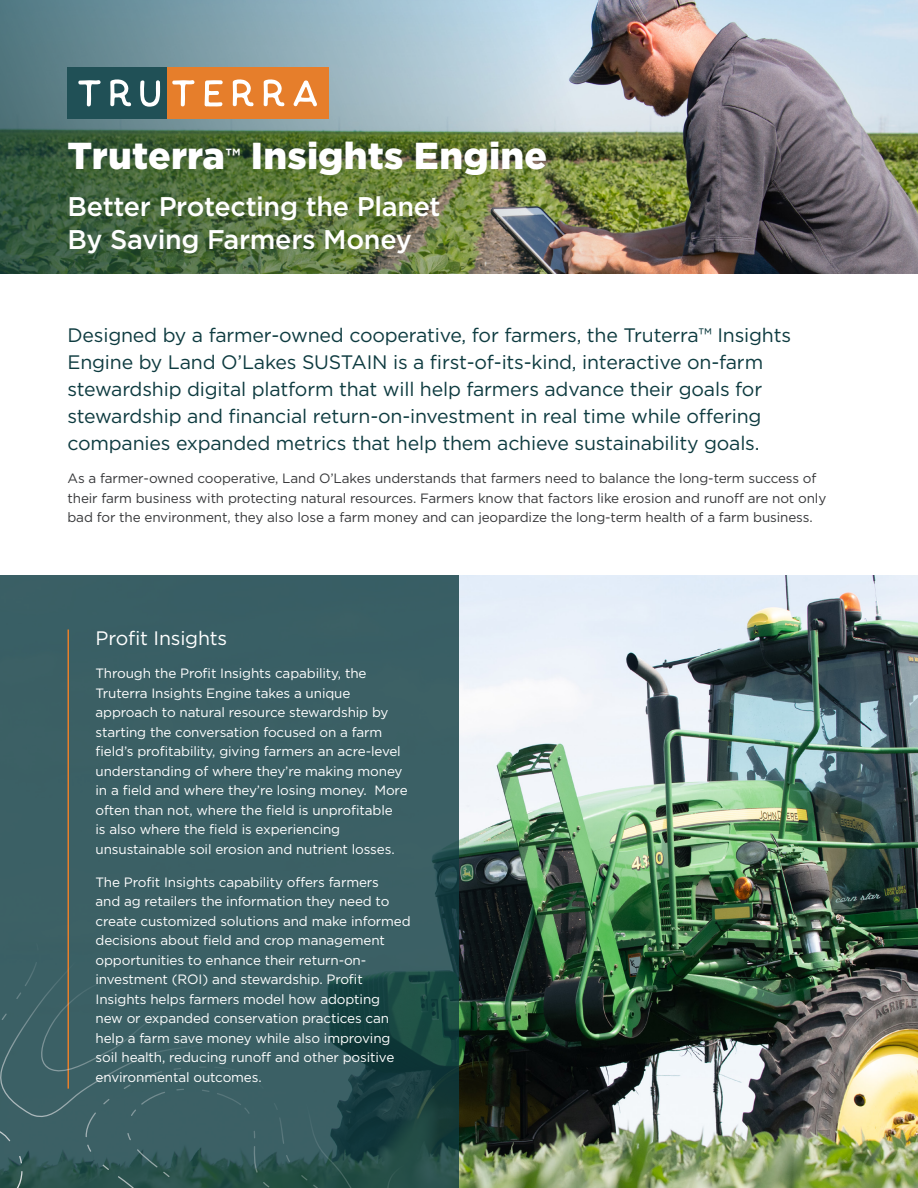
<style>
.page{position:relative;width:918px;height:1188px;background:#fff}
.page>*{position:absolute;margin:0;border:0;box-sizing:border-box;transform-origin:0 0}
.t1{font:900 37.5px "Gotham";letter-spacing:.005em;color:#fff}
.t2{font:500 27px/33px "Gotham";letter-spacing:-.01em;color:#fff}
.Intro_Para{font:19.5px/27px "Gotham";letter-spacing:-.01em;color:#0e3b40}
.Intro_Para-2{font:19.5px "Gotham";letter-spacing:-.01em;color:#fff}
.BodyCopy{font:13.5px/19.5px "Gotham";letter-spacing:-.01em;color:#fff}
.BodyCopy-2{font:13.5px/19.5px "Gotham";letter-spacing:-.01em;color:#37383a}
.s1{font-weight:700;font-size:21.9px}
</style>
<div class="page">
<img style="left:669px;top:0;width:249px;height:274px">
<img style="left:459px;top:575px;width:459px;height:613px">
<img style="left:0;top:0;width:669px;height:274px">
<div style="left:68px;top:68px;width:100px;height:51px;background:#205056"></div>
<div style="left:168px;top:68px;width:161px;height:51px;background:#e67e2b"></div>
<svg style="left:78px;top:80px;width:23px;height:27px"></svg>
<svg style="left:110px;top:79px;width:22px;height:28px"></svg>
<svg style="left:140px;top:80px;width:20px;height:27px"></svg>
<svg style="left:172px;top:80px;width:23px;height:27px"></svg>
<svg style="left:205px;top:80px;width:18px;height:27px"></svg>
<svg style="left:233px;top:79px;width:21px;height:28px"></svg>
<svg style="left:264px;top:79px;width:21px;height:28px"></svg>
<svg style="left:293px;top:80px;width:24px;height:27px"></svg>
<svg style="left:0;top:575px;width:459px;height:613px;background:#385d62"></svg>
<hr style="left:68px;top:630px;width:1px;height:459px;background:#e77f2b">
<svg style="left:0;top:923px;width:379px;height:86px;background:#385d61"></svg>
<svg style="left:19px;top:925px;width:7px;height:5px"></svg>
<svg style="left:0;top:914px;width:13px;height:8px"></svg>
<svg style="left:36px;top:943px;width:3px;height:8px"></svg>
<div style="left:0;top:962px;width:290px;height:47px;background:#3b6065"></div>
<svg style="left:0;top:1009px;width:410px;height:179px;background:#355a5d"></svg>
<svg style="left:301px;top:1149px;width:148px;height:39px;background:#274f4a"></svg>
<p class="t1" style="left:68px;top:130px;width:481px">Truterra<span class="s1">™</span> Insights Engine</p>
<p class="t2" style="left:68px;top:189px;width:375px">Better Protecting the Planet<br>By Saving Farmers Money</p>
<p class="Intro_Para" style="left:68px;top:321px;width:725px">Designed by a farmer-owned cooperative, for farmers, the Truterra™ Insights Engine by Land O’Lakes SUSTAIN is a first-of-its-kind, interactive on-farm stewardship digital platform that will help farmers advance their goals for stewardship and financial return-on-investment in real time while offering companies expanded metrics that help them achieve sustainability goals.</p>
<p class="BodyCopy-2" style="left:68px;top:468px;width:760px">As a farmer-owned cooperative, Land O’Lakes understands that farmers need to balance the long-term success of their farm business with protecting natural resources. Farmers know that factors like erosion and runoff are not only bad for the environment, they also lose a farm money and can jeopardize the long-term health of a farm business.</p>
<p class="Intro_Para-2" style="left:96px;top:626px;width:133px">Profit Insights</p>
<p class="BodyCopy" style="left:96px;top:663px;width:314px">Through the Profit Insights capability, the Truterra Insights Engine takes a unique approach to natural resource stewardship by starting the conversation focused on a farm field’s profitability, giving farmers an acre-level understanding of where they’re making money in a field and where they’re losing money. More often than not, where the field is unprofitable<br>is also where the field is experiencing unsustainable soil erosion and nutrient losses.</p>
<p class="BodyCopy" style="left:96px;top:872px;width:317px">The Profit Insights capability offers farmers<br>and ag retailers the information they need to create customized solutions and make informed decisions about field and crop management opportunities to enhance their return-on&shy;investment (ROI) and stewardship. Profit Insights helps farmers model how adopting new or expanded conservation practices can help a farm save money while also improving soil health, reducing runoff and other positive environmental outcomes.</p>
</div>
